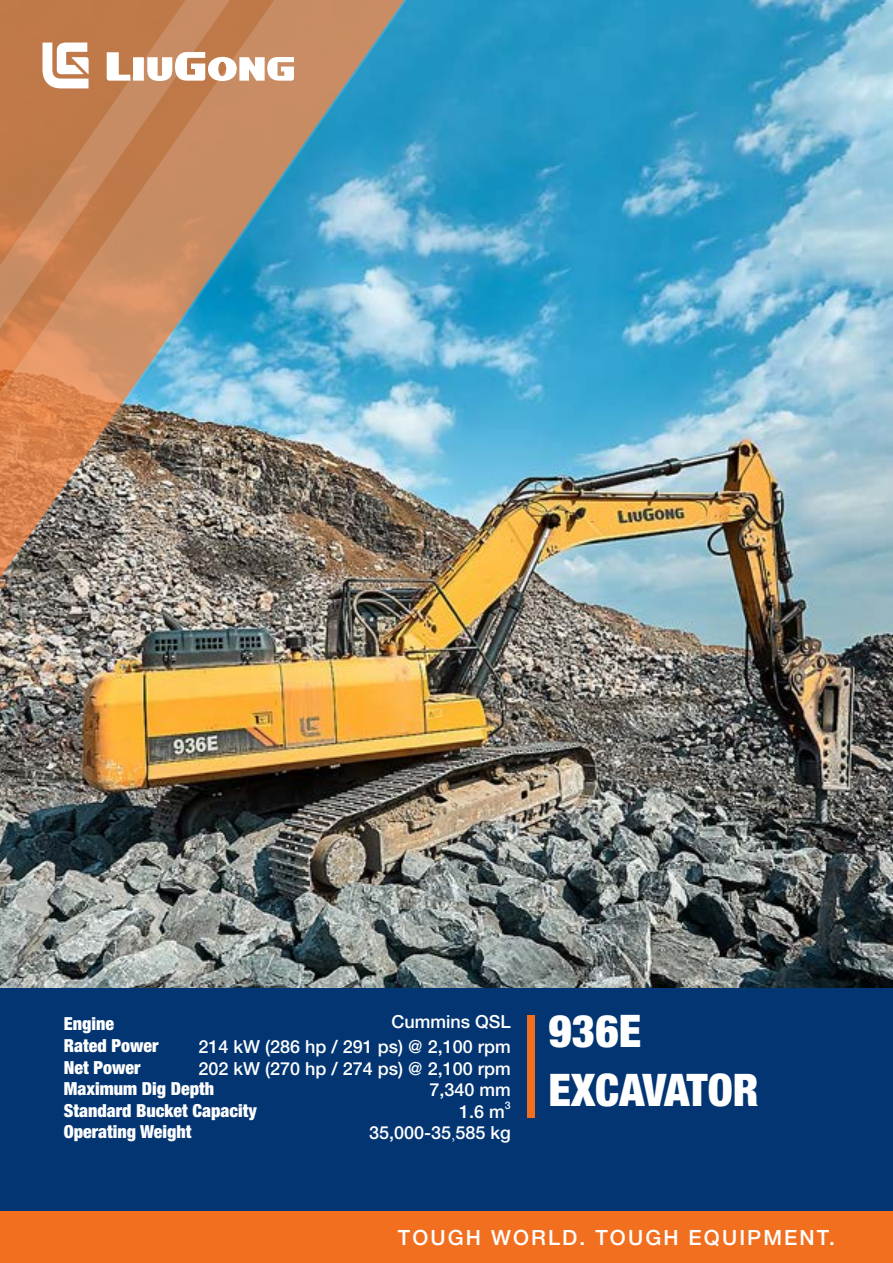
<style>
.page{position:relative;width:893px;height:1263px;background:#fff}
.page>*{position:absolute;margin:0;border:0;box-sizing:border-box;transform-origin:0 0}
.t1{font:900 condensed 45px/58.9px "Helvetica Neue LT Pro";color:#fff}
.t2{font:500 21px "Helvetica Neue LT Pro";letter-spacing:.1em;color:#fff}
.t3{font:500 18px/25.5px "Helvetica Neue LT Pro";color:#fff;text-align:right}
.t4{font:900 condensed 18px/21.6px "Helvetica Neue LT Pro";color:#fff}
.t5{font:500 10.5px "Helvetica Neue LT Pro";color:#fff}
.s1{font-family:"Adobe Song Std";font-weight:300}
</style>
<div class="page">
<div style="left:0;top:984px;width:893px;height:228px;background:#023572"></div>
<div style="left:0;top:1212px;width:893px;height:51px;background:#f36f20"></div>
<img style="left:840px;top:0;width:53px;height:988px">
<img style="left:0;top:0;width:840px;height:1212px">
<svg style="left:43px;top:43px;width:46px;height:45px"></svg>
<svg style="left:107px;top:52px;width:187px;height:29px"></svg>
<p class="t3" style="left:198px;top:1008px;width:314px">Cummins QSL<br>214 kW (286 hp / 291 ps) @ 2,100 rpm</p>
<p class="t3" style="left:198px;top:1055px;width:314px">202 kW (270 hp / 274 ps) @ 2,100 rpm</p>
<p class="t3" style="left:429px;top:1077px;width:83px">7,340 mm</p>
<p class="t3" style="left:459px;top:1098px;width:47px">1.6 m</p>
<p class="t5" style="left:505px;top:1099px;width:7px">3</p>
<p class="t3" style="left:369px;top:1120px;width:143px">35,000-35<span class="s1">,</span>585 kg</p>
<p class="t4" style="left:64px;top:1013px;width:195px">Engine<br>Rated Power<br>Net Power<br>Maximum Dig Depth<br>Standard Bucket Capacity<br>Operating Weight</p>
<h1 class="t1" style="left:549px;top:1001px;width:212px">936E<br>EXCAVATOR</h1>
<p class="t2" style="left:398px;top:1225px;width:439px">TOUGH WORLD. TOUGH EQUIPMENT.</p>
</div>
